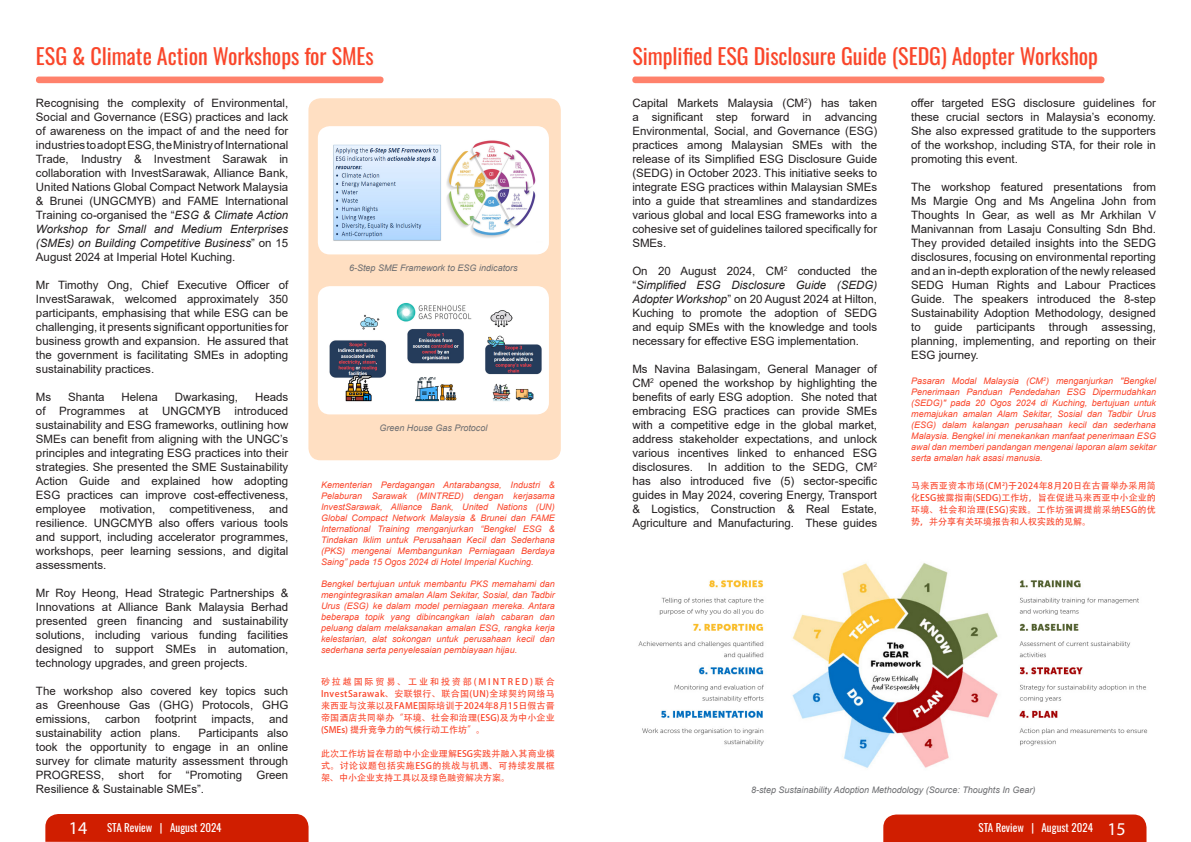
<style>
.page{position:relative;width:1191px;height:842px;background:#fff}
.page>*{position:absolute;margin:0;border:0;box-sizing:border-box;transform-origin:0 0}
.t1{font:22px "Oswald";color:#fa452a}
.t2{font:11.5px/14px "Arial";color:#231f20;text-align:justify}
.t3{font:11px "Oswald";color:#fff}
.t4{font:italic 9px/11px "Arial";color:#fa452a;text-align:justify}
.t5{font:9px/12px "Adobe Heiti Std";letter-spacing:.02em;color:#fa452a;text-align:justify}
.t6{font:italic 9px "Arial";color:#6c6d70}
.s1{font-style:italic}
.s2{font-family:"Myriad Pro";font-size:18px}
</style>
<div class="page">
<div style="left:36px;top:77px;width:347px;height:6px;background:#ff816b;border-radius:3px"></div>
<div style="left:308px;top:98px;width:253px;height:362px;background:#ffdfc2;border-radius:12px"></div>
<img style="left:318px;top:126px;width:231px;height:128px">
<img style="left:318px;top:286px;width:231px;height:128px">
<img style="left:638px;top:563px;width:510px;height:205px">
<div style="left:632px;top:77px;width:472px;height:6px;background:#ff816b;border-radius:3px"></div>
<div style="left:45px;top:814px;width:263px;height:28px;background:#d01e00"></div>
<div style="left:883px;top:814px;width:263px;height:28px;background:#d01e00"></div>
<p class="t1" style="left:36px;top:37px;width:339px">ESG &amp; Climate Action Workshops for SMEs</p>
<p class="t2" style="left:36px;top:96px;width:254px">Recognising the complexity of Environmental, Social and Governance (ESG) practices and lack of awareness on the impact of and the need for industries to adopt ESG, the Ministry of International Trade, Industry &amp; Investment Sarawak in collaboration with InvestSarawak, Alliance Bank, United Nations Global Compact Network Malaysia &amp; Brunei (UNGCMYB) and FAME International Training co-organised the “<span class="s1">ESG &amp; Climate Action Workshop for Small and Medium Enterprises (SMEs) on Building Competitive Business</span>” on 15<br>August 2024 at Imperial Hotel Kuching.</p>
<p class="t2" style="left:36px;top:278px;width:254px">Mr Timothy Ong, Chief Executive Officer of InvestSarawak, welcomed approximately 350 participants, emphasising that while ESG can be challenging, it presents significant opportunities for business growth and expansion. He assured that the government is facilitating SMEs in adopting sustainability practices.</p>
<p class="t2" style="left:36px;top:390px;width:17px">Ms</p>
<p class="t2" style="left:68px;top:390px;width:38px">Shanta</p>
<p class="t2" style="left:122px;top:390px;width:38px">Helena</p>
<p class="t2" style="left:175px;top:390px;width:65px">Dwarkasing,</p>
<p class="t6" style="left:349px;top:262px;width:170px">6-Step SME Framework to ESG indicators</p>
<p class="t2" style="left:36px;top:390px;width:254px;text-indent:219px">Heads of Programmes at UNGCMYB introduced sustainability and ESG frameworks, outlining how SMEs can benefit from aligning with the UNGC’s principles and integrating ESG practices into their strategies. She presented the SME Sustainability Action Guide and explained how adopting ESG practices can improve cost-effectiveness, employee motivation, competitiveness, and resilience. UNGCMYB also offers various tools and support, including accelerator programmes, workshops, peer learning sessions, and digital assessments.</p>
<p class="t2" style="left:36px;top:586px;width:254px">Mr Roy Heong, Head Strategic Partnerships &amp; Innovations at Alliance Bank Malaysia Berhad presented green financing and sustainability solutions, including various funding facilities designed to support SMEs in automation, technology upgrades, and green projects.</p>
<p class="t2" style="left:36px;top:684px;width:254px">The workshop also covered key topics such as Greenhouse Gas (GHG) Protocols, GHG emissions,</p>
<p class="t6" style="left:379px;top:422px;width:110px">Green House Gas Protocol</p>
<p class="t4" style="left:321px;top:479px;width:235px">Kementerian Perdagangan Antarabangsa, Industri &amp; Pelaburan Sarawak (MINTRED) dengan kerjasama InvestSarawak, Alliance Bank, United Nations (UN)<br>Global Compact Network Malaysia &amp; Brunei dan FAME International Training menganjurkan “Bengkel ESG &amp; Tindakan Iklim untuk Perusahaan Kecil dan Sederhana (PKS) mengenai Membangunkan Perniagaan Berdaya Saing” pada 15 Ogos 2024 di Hotel Imperial Kuching.</p>
<p class="t4" style="left:321px;top:578px;width:235px">Bengkel bertujuan untuk membantu PKS memahami dan mengintegrasikan amalan Alam Sekitar, Sosial, dan Tadbir Urus (ESG) ke dalam model perniagaan mereka. Antara beberapa topik yang dibincangkan ialah cabaran dan peluang dalam melaksanakan amalan ESG, rangka kerja kelestarian, alat sokongan untuk perusahaan kecil dan sederhana serta penyelesaian pembiayaan hijau.</p>
<p class="t5" style="left:321px;top:675px;width:235px">砂拉越国际贸易、工业和投资部(MINTRED)联合InvestSarawak、安联银行、联合国(UN)全球契约网络马来西亚与汶莱以及FAME国际培训于2024年8月15日假古晋帝国酒店共同举办“环境、社会和治理(ESG)及为中小企业(SMEs) 提升竞争力的气候行动工作坊”。</p>
<p class="t5" style="left:321px;top:747px;width:235px">此次工作坊旨在帮助中小企业理解ESG实践并融入其商业模式。讨论议题包括实施ESG的挑战与机遇、可持续发展框架、中小企业支持工具以及绿色融资解决方案。</p>
<p class="t2" style="left:105px;top:712px;width:37px">carbon</p>
<p class="t2" style="left:155px;top:712px;width:43px">footprint</p>
<p class="t2" style="left:211px;top:712px;width:44px">impacts,</p>
<p class="t2" style="left:269px;top:712px;width:21px">and</p>
<p class="t2" style="left:36px;top:726px;width:146px">sustainability action plans.</p>
<p class="t2" style="left:36px;top:726px;width:254px;text-indent:162px">Participants also took the opportunity to engage in an online survey for climate maturity assessment through PROGRESS, short for “Promoting Green Resilience &amp; Sustainable SMEs”.</p>
<p class="t1" style="left:632px;top:37px;width:467px">Simplified ESG Disclosure Guide (SEDG) Adopter Workshop</p>
<p class="t2" style="left:632px;top:96px;width:246px">Capital Markets Malaysia (CM<sup>2</sup>) has taken a significant step forward in advancing Environmental, Social, and Governance (ESG) practices among Malaysian SMEs with the release of its Simplified ESG Disclosure Guide (SEDG) in October 2023. This initiative seeks to integrate ESG practices within Malaysian SMEs into a guide that streamlines and standardizes various global and local ESG frameworks into a cohesive set of guidelines tailored specifically for SMEs.</p>
<p class="t2" style="left:632px;top:264px;width:246px">On 20 August 2024, CM<sup>2</sup> conducted the “<span class="s1">Simplified ESG Disclosure Guide (SEDG)<br>Adopter Workshop</span>” on 20 August 2024 at Hilton, Kuching to promote the adoption of SEDG and equip SMEs with the knowledge and tools necessary for effective ESG implementation.</p>
<p class="t2" style="left:632px;top:362px;width:246px">Ms Navina Balasingam, General Manager of CM<sup>2</sup> opened the workshop by highlighting the benefits of early ESG adoption. She noted that embracing ESG practices can provide SMEs with a competitive edge in the global market, address stakeholder expectations, and unlock various incentives linked to enhanced ESG disclosures.</p>
<p class="t2" style="left:911px;top:96px;width:246px">offer targeted ESG disclosure guidelines for these crucial sectors in Malaysia’s economy.<br>She also expressed gratitude to the supporters of the workshop, including STA, for their role in promoting this event.</p>
<p class="t2" style="left:911px;top:180px;width:246px">The workshop featured presentations from Ms Margie Ong and Ms Angelina John from Thoughts In Gear, as well as Mr Arkhilan V Manivannan from Lasaju Consulting Sdn Bhd.<br>They provided detailed insights into the SEDG disclosures, focusing on environmental reporting and an in-depth exploration of the newly released SEDG Human Rights and Labour Practices Guide. The speakers introduced the 8-step Sustainability Adoption Methodology, designed to guide participants through assessing, planning, implementing, and reporting on their ESG journey.</p>
<p class="t4" style="left:911px;top:376px;width:246px">Pasaran Modal Malaysia (CM<sup>2</sup>) menganjurkan "Bengkel Penerimaan Panduan Pendedahan ESG Dipermudahkan (SEDG)" pada 20 Ogos 2024 di Kuching, bertujuan untuk memajukan amalan Alam Sekitar, Sosial dan Tadbir Urus (ESG) dalam kalangan perusahaan kecil dan sederhana Malaysia. Bengkel ini menekankan manfaat penerimaan ESG awal dan memberi pandangan mengenai laporan alam sekitar serta amalan hak asasi manusia.</p>
<p class="t5" style="left:911px;top:480px;width:246px">马来西亚资本市场(CM<sup>2</sup>)于2024年8月20日在古晋举办采用简化ESG披露指南(SEDG)工作坊，旨在促进马来西亚中小企业的环境、社会和治理(ESG)实践。工作坊强调提前采纳ESG的优势，并分享有关环境报告和人权实践的见解。</p>
<p class="t2" style="left:632px;top:460px;width:246px;text-indent:75px">In addition to the SEDG, CM<sup>2 </sup>has also introduced five (5) sector-specific guides in May 2024, covering Energy, Transport &amp; Logistics, Construction &amp; Real Estate, Agriculture and Manufacturing. These guides</p>
<p class="t6" style="left:751px;top:784px;width:286px">8-step Sustainability Adoption Methodology (Source: Thoughts In Gear)</p>
<p class="t3" style="left:69px;top:817px;width:154px"><span class="s2">14</span> STA Review | August 2024</p>
<p class="t3" style="left:978px;top:818px;width:149px">STA Review | August 2024 <span class="s2">15</span></p>
</div>
